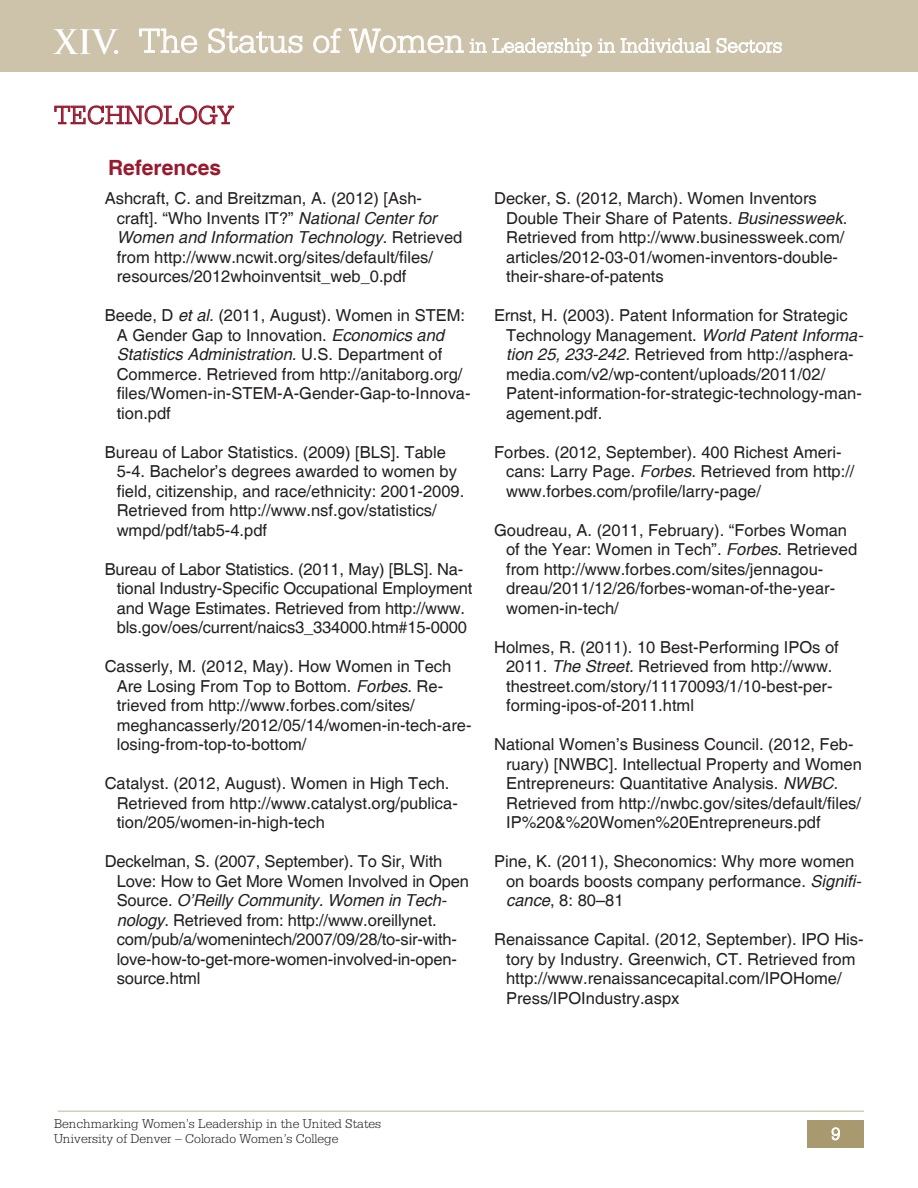
<style>
.page{position:relative;width:918px;height:1188px;background:#fff}
.page>*{position:absolute;margin:0;border:0;box-sizing:border-box;transform-origin:0 0}
.t1{font:300 27px "Serifa";color:#981a2f}
.t2{font:700 21px "Helvetica";color:#981a2f}
.t3{font:16.5px/19.5px "Helvetica";color:#231f20}
.t4{font:300 13.5px/15px "Serifa";color:#231f20}
.s1{font-style:italic}
</style>
<div class="page">
<div style="left:0;top:0;width:918px;height:72px;background:#cdc2aa"></div>
<hr style="left:58px;top:1110px;width:806px;height:2px;background:#d6cdb7">
<div style="left:807px;top:1120px;width:57px;height:28px;background:#a8996e"></div>
<svg style="left:831px;top:1127px;width:9px;height:14px"></svg>
<svg style="left:54px;top:105px;width:180px;height:20px"></svg>
<svg style="left:139px;top:28px;width:58px;height:25px"></svg>
<svg style="left:208px;top:28px;width:95px;height:25px"></svg>
<svg style="left:313px;top:28px;width:29px;height:25px"></svg>
<svg style="left:349px;top:28px;width:243px;height:28px"></svg>
<svg style="left:598px;top:38px;width:184px;height:15px"></svg>
<h1 class="t1" style="left:54px;top:100px;width:18px">tec</h1>
<h1 class="t1" style="left:105px;top:100px;width:130px">hnology</h1>
<p class="t2" style="left:108px;top:155px;width:115px">References</p>
<p class="t3" style="left:117px;top:189px;width:347px;text-indent:-12px">Ashcraft, C. and Breitzman, A. (2012) [Ash&shy;craft]. “Who Invents IT?” <span class="s1">National Center for Women and Information Technology</span>. Retrieved from http://www.ncwit.org/sites/default/files/ resources/2012whoinventsit_web_0.pdf</p>
<p class="t3" style="left:117px;top:306px;width:355px;text-indent:-12px">Beede, D <span class="s1">et al.</span> (2011, August). Women in STEM:<br>A Gender Gap to Innovation. <span class="s1">Economics and Statistics Administration.</span> U.S. Department of Commerce. Retrieved from http://anitaborg.org/ files/Women-in-STEM-A-Gender-Gap-to-Innova&shy;tion.pdf</p>
<p class="t3" style="left:117px;top:443px;width:349px;text-indent:-12px">Bureau of Labor Statistics. (2009) [BLS]. Table 5-4. Bachelor’s degrees awarded to women by field, citizenship, and race/ethnicity: 2001-2009.<br>Retrieved from http://www.nsf.gov/statistics/ wmpd/pdf/tab5-4.pdf</p>
<p class="t3" style="left:117px;top:560px;width:357px;text-indent:-12px">Bureau of Labor Statistics. (2011, May) [BLS]. Na&shy;tional Industry-Specific Occupational Employment and Wage Estimates. Retrieved from http://www. bls.gov/oes/current/naics3_334000.htm#15-0000</p>
<p class="t3" style="left:117px;top:657px;width:356px;text-indent:-12px">Casserly, M. (2012, May). How Women in Tech Are Losing From Top to Bottom. <span class="s1">Forbes</span>. Re&shy;trieved from http://www.forbes.com/sites/ meghancasserly/2012/05/14/women-in-tech-are&shy;losing-from-top-to-bottom/</p>
<p class="t3" style="left:117px;top:774px;width:343px;text-indent:-12px">Catalyst. (2012, August). Women in High Tech.<br>Retrieved from http://www.catalyst.org/publica&shy;tion/205/women-in-high-tech</p>
<p class="t3" style="left:117px;top:852px;width:354px;text-indent:-12px">Deckelman, S. (2007, September). To Sir, With Love: How to Get More Women Involved in Open Source. <span class="s1">O’Reilly Community. Women in Tech&shy;nology</span>. Retrieved from: http://www.oreillynet. com/pub/a/womenintech/2007/09/28/to-sir-with&shy;love-how-to-get-more-women-involved-in-open&shy;source.html</p>
<p class="t3" style="left:506px;top:189px;width:343px;text-indent:-12px">Decker, S. (2012, March). Women Inventors Double Their Share of Patents. <span class="s1">Businessweek</span>.<br>Retrieved from http://www.businessweek.com/ articles/2012-03-01/women-inventors-double&shy;their-share-of-patents</p>
<p class="t3" style="left:506px;top:306px;width:359px;text-indent:-12px">Ernst, H. (2003). Patent Information for Strategic Technology Management. <span class="s1">World Patent Informa&shy;tion 25, 233-242.</span> Retrieved from http://asphera&shy;media.com/v2/wp-content/uploads/2011/02/ Patent-information-for-strategic-technology-man&shy;agement.pdf.</p>
<p class="t3" style="left:506px;top:443px;width:350px;text-indent:-12px">Forbes. (2012, September). 400 Richest Ameri&shy;cans: Larry Page. <span class="s1">Forbes</span>. Retrieved from http:// www.forbes.com/profile/larry-page/</p>
<p class="t3" style="left:506px;top:521px;width:353px;text-indent:-12px">Goudreau, A. (2011, February). “Forbes Woman of the Year: Women in Tech”. <span class="s1">Forbes</span>. Retrieved from http://www.forbes.com/sites/jennagou&shy;dreau/2011/12/26/forbes-woman-of-the-year&shy;women-in-tech/</p>
<p class="t3" style="left:506px;top:638px;width:334px;text-indent:-12px">Holmes, R. (2011). 10 Best-Performing IPOs of 2011. <span class="s1">The Street.</span> Retrieved from http://www. thestreet.com/story/11170093/1/10-best-per&shy;forming-ipos-of-2011.html</p>
<p class="t3" style="left:506px;top:735px;width:357px;text-indent:-12px">National Women’s Business Council. (2012, Feb&shy;ruary) [NWBC]. Intellectual Property and Women Entrepreneurs: Quantitative Analysis. <span class="s1">NWBC.<br></span>Retrieved from http://nwbc.gov/sites/default/files/ IP%20&amp;%20Women%20Entrepreneurs.pdf</p>
<p class="t3" style="left:506px;top:852px;width:357px;text-indent:-12px">Pine, K. (2011), Sheconomics: Why more women on boards boosts company performance. <span class="s1">Signifi&shy;cance</span>, 8: 80–81</p>
<p class="t3" style="left:506px;top:930px;width:359px;text-indent:-12px">Renaissance Capital. (2012, September). IPO His&shy;tory by Industry. Greenwich, CT. Retrieved from http://www.renaissancecapital.com/IPOHome/ Press/IPOIndustry.aspx</p>
<p class="t4" style="left:54px;top:1116px;width:329px">Benchmarking Women’s Leadership in the United States<br>University of Denver – Colorado Women’s College</p>
</div>
